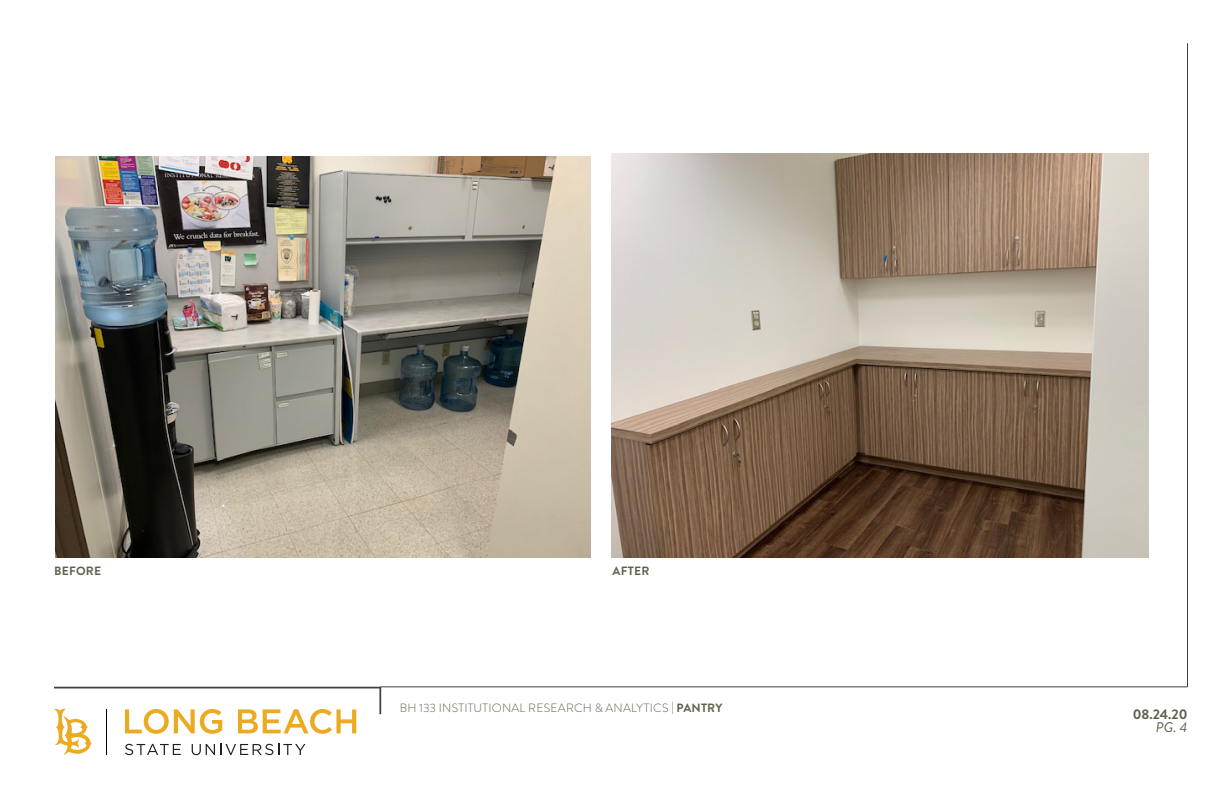
<style>
.page{position:relative;width:1224px;height:792px;background:#fff}
.page>*{position:absolute;margin:0;border:0;box-sizing:border-box;transform-origin:0 0}
.t1{font:700 14px "Brandon Grotesque";color:#5f604b}
.t2{font:italic 14px "Brandon Grotesque";color:#5f604b}
.t3{font:300 12px "Brandon Grotesque";letter-spacing:.02em;color:#5f604b}
.t4{font:700 12px "Brandon Grotesque";letter-spacing:.02em;color:#5f604b}
.s1{font-weight:700}
</style>
<div class="page">
<hr style="left:381px;top:687px;width:807px;height:1px;background:#404040">
<hr style="left:1187px;top:43px;width:1px;height:644px;background:#404040">
<hr style="left:379px;top:687px;width:2px;height:27px;background:#404040">
<hr style="left:54px;top:687px;width:327px;height:1px;background:#404040">
<svg style="left:54px;top:709px;width:38px;height:46px"></svg>
<hr style="left:106px;top:709px;width:1px;height:46px;background:#000">
<svg style="left:125px;top:709px;width:97px;height:25px"></svg>
<svg style="left:238px;top:709px;width:118px;height:25px"></svg>
<svg style="left:125px;top:744px;width:56px;height:11px"></svg>
<svg style="left:192px;top:744px;width:114px;height:11px"></svg>
<img style="left:55px;top:156px;width:535px;height:401px">
<img style="left:611px;top:154px;width:538px;height:403px">
<p class="t4" style="left:54px;top:563px;width:49px">BEFORE</p>
<p class="t4" style="left:613px;top:563px;width:38px">AFTER</p>
<p class="t3" style="left:400px;top:700px;width:324px">BH 133 INSTITUTIONAL RESEARCH &amp; ANALYTICS | <span class="s1">PANTRY</span></p>
<p class="t1" style="left:1133px;top:704px;width:56px">08.24.20</p>
<p class="t2" style="left:1156px;top:718px;width:33px">PG. 4</p>
</div>
